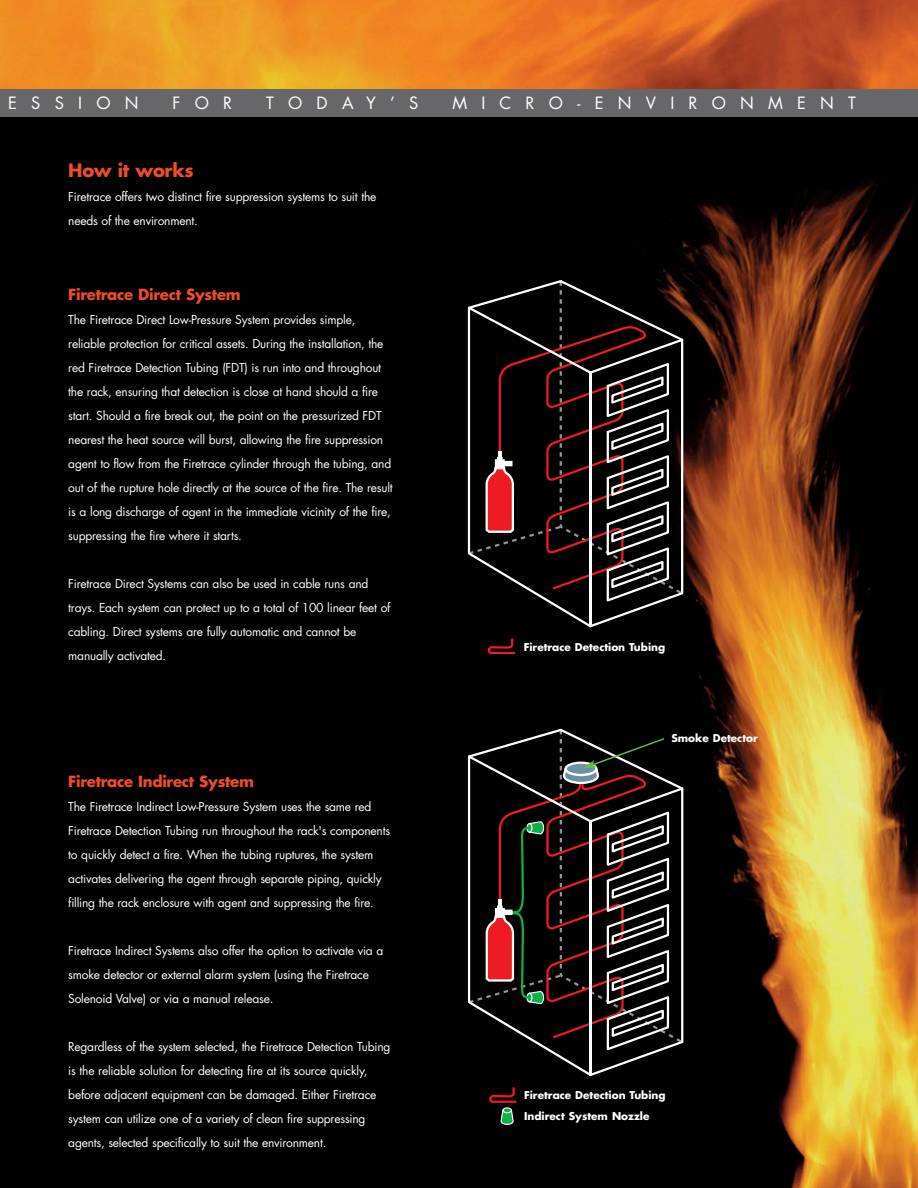
<style>
.page{position:relative;width:918px;height:1188px;background:#fff}
.page>*{position:absolute;margin:0;border:0;box-sizing:border-box;transform-origin:0 0}
.t1{font:700 18px "Futura";letter-spacing:-.02em;color:#f04c27}
.t2{font:16.5px "Futura";letter-spacing:.86em;color:#fff}
.t3{font:700 15px "Futura";letter-spacing:-.02em;color:#f04c27}
.t4{font:12px/24px "Futura";letter-spacing:-.02em;color:#fff}
.t5{font:700 10.5px "Futura";color:#fff}
</style>
<div class="page">
<img style="left:0;top:125px;width:918px;height:1063px">
<img style="left:0;top:0;width:918px;height:89px">
<div style="left:0;top:89px;width:918px;height:28px;background:#676769"></div>
<svg style="left:466px;top:591px;width:217px;height:39px;background:#111"></svg>
<svg style="left:466px;top:280px;width:217px;height:311px;background:#281d1d"></svg>
<svg style="left:468px;top:1040px;width:217px;height:39px;background:#111"></svg>
<svg style="left:487px;top:1086px;width:31px;height:39px"></svg>
<svg style="left:486px;top:637px;width:30px;height:18px"></svg>
<svg style="left:468px;top:727px;width:217px;height:313px;background:#2a2120"></svg>
<h2 class="t2" style="left:8px;top:96px;width:132px">ESSION</h2>
<h2 class="t2" style="left:173px;top:96px;width:61px">FOR</h2>
<h2 class="t2" style="left:266px;top:96px;width:154px">TODAY’S</h2>
<h2 class="t2" style="left:452px;top:96px;width:405px">MICRO-ENVIRONMENT</h2>
<h1 class="t1" style="left:68px;top:162px;width:127px">How it works</h1>
<p class="t4" style="left:68px;top:186px;width:310px">Firetrace offers two distinct fire suppression systems to suit the needs of the environment.</p>
<p class="t3" style="left:68px;top:287px;width:174px">Firetrace Direct System</p>
<p class="t4" style="left:68px;top:309px;width:326px">The Firetrace Direct Low-Pressure System provides simple, reliable protection for critical assets. During the installation, the red Firetrace Detection Tubing (FDT) is run into and throughout the rack, ensuring that detection is close at hand should a fire start. Should a fire break out, the point on the pressurized FDT nearest the heat source will burst, allowing the fire suppression agent to flow from the Firetrace cylinder through the tubing, and out of the rupture hole directly at the source of the fire. The result is a long discharge of agent in the immediate vicinity of the fire, suppressing the fire where it starts.</p>
<p class="t4" style="left:68px;top:573px;width:324px">Firetrace Direct Systems can also be used in cable runs and trays. Each system can protect up to a total of 100 linear feet of cabling. Direct systems are fully automatic and cannot be manually activated.</p>
<p class="t3" style="left:68px;top:775px;width:187px">Firetrace Indirect System</p>
<p class="t4" style="left:68px;top:796px;width:323px">The Firetrace Indirect Low-Pressure System uses the same red Firetrace Detection Tubing run throughout the rack's components to quickly detect a fire. When the tubing ruptures, the system activates delivering the agent through separate piping, quickly filling the rack enclosure with agent and suppressing the fire.</p>
<p class="t4" style="left:68px;top:940px;width:317px">Firetrace Indirect Systems also offer the option to activate via a smoke detector or external alarm system (using the Firetrace<br>Solenoid Valve) or via a manual release.</p>
<p class="t4" style="left:68px;top:1036px;width:324px">Regardless of the system selected, the Firetrace Detection Tubing is the reliable solution for detecting fire at its source quickly, before adjacent equipment can be damaged. Either Firetrace system can utilize one of a variety of clean fire suppressing agents, selected specifically to suit the environment.</p>
<p class="t5" style="left:524px;top:642px;width:143px">Firetrace Detection Tubing</p>
<p class="t5" style="left:671px;top:733px;width:88px">Smoke Detector</p>
<p class="t5" style="left:524px;top:1090px;width:143px">Firetrace Detection Tubing</p>
<p class="t5" style="left:524px;top:1111px;width:127px">Indirect System Nozzle</p>
</div>
